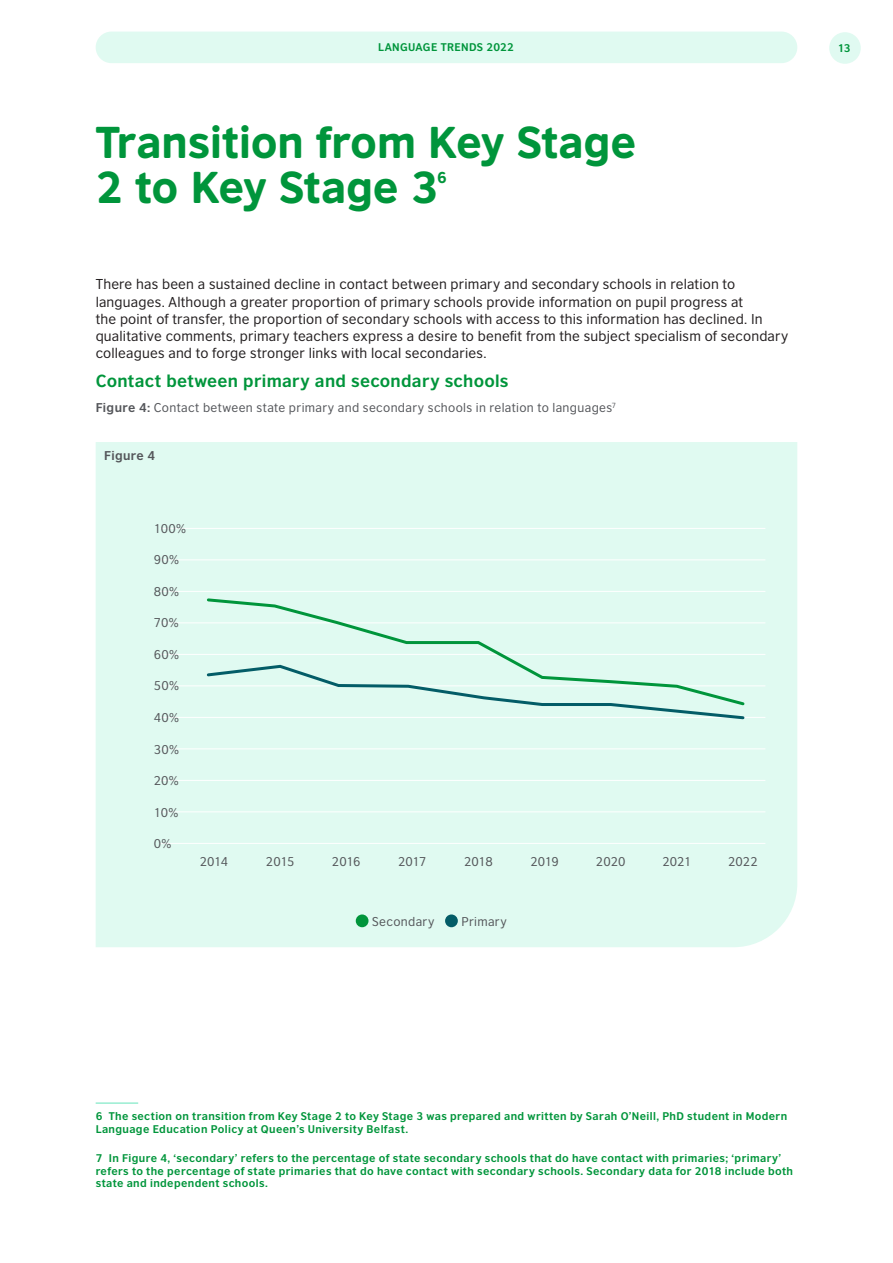
<style>
.page{position:relative;width:893px;height:1263px;background:#fff}
.page>*{position:absolute;margin:0;border:0;box-sizing:border-box;transform-origin:0 0}
.t1{font:42px/45px "British Council Sans Headline";color:#00953b}
.BODY_COPY{font:700 16.5px "British Council Sans";letter-spacing:.015em;color:#00953b}
.t2{font:14.85px "British Council Sans Headline";color:#00953b}
.BODY_COPY-2{font:13.5px/17.2px "British Council Sans";letter-spacing:.015em;color:#231f20}
.BODY_COPY-3{font:12px "British Council Sans";letter-spacing:.025em;color:#54565a}
.BODY_COPY-4{font:700 12px "British Council Sans";letter-spacing:.03em;color:#54565a}
.t3{font:700 10.5px/12.6px "British Council Sans";letter-spacing:.035em;color:#00953b}
.s1{font-weight:700}
</style>
<div class="page">
<div style="left:96px;top:32px;width:701px;height:31px;background:#e0faf1;border-radius:16px"></div>
<div style="left:829px;top:32px;width:32px;height:32px;background:#e0faf1;border-radius:50%"></div>
<hr style="left:96px;top:1102px;width:42px;height:2px;background:#99edd1">
<div style="left:96px;top:442px;width:701px;height:505px;background:#e0faf1"></div>
<hr style="left:160px;top:843px;width:605px;height:1px;background:#fff">
<hr style="left:160px;top:811px;width:605px;height:1px;background:#fff">
<hr style="left:160px;top:780px;width:605px;height:1px;background:#fff">
<hr style="left:160px;top:748px;width:605px;height:1px;background:#fff">
<hr style="left:160px;top:717px;width:605px;height:1px;background:#fff">
<hr style="left:160px;top:685px;width:605px;height:1px;background:#fff">
<hr style="left:160px;top:654px;width:605px;height:1px;background:#fff">
<hr style="left:160px;top:622px;width:605px;height:1px;background:#fff">
<hr style="left:160px;top:591px;width:605px;height:1px;background:#fff">
<hr style="left:160px;top:559px;width:605px;height:1px;background:#fff">
<hr style="left:160px;top:528px;width:605px;height:1px;background:#fff">
<div style="left:356px;top:914px;width:12px;height:13px;background:#00953b;border-radius:50%"></div>
<div style="left:445px;top:914px;width:13px;height:13px;background:#035c67;border-radius:50%"></div>
<svg style="left:205px;top:597px;width:542px;height:110px;background:#dbf7ec"></svg>
<svg style="left:205px;top:663px;width:541px;height:58px;background:#d0efe6"></svg>
<p class="t3" style="left:378px;top:40px;width:137px">LANGUAGE TRENDS 2022</p>
<p class="t3" style="left:838px;top:41px;width:14px">13</p>
<p class="t1" style="left:96px;top:118px;width:542px">Transition from Key Stage<br>2 to Key Stage 3</p>
<p class="t2" style="left:437px;top:166px;width:11px">6</p>
<p class="BODY_COPY-2" style="left:96px;top:274px;width:694px">There has been a sustained decline in contact between primary and secondary schools in relation to languages. Although a greater proportion of primary schools provide information on pupil progress at<br>the point of transfer, the proportion of secondary schools with access to this information has declined. In qualitative comments, primary teachers express a desire to benefit from the subject specialism of secondary colleagues and to forge stronger links with local secondaries.</p>
<p class="BODY_COPY" style="left:96px;top:366px;width:414px">Contact between primary and secondary schools</p>
<p class="BODY_COPY-3" style="left:96px;top:398px;width:522px"><span class="s1">Figure 4:</span> Contact between state primary and secondary schools in relation to languages<sup>7</sup></p>
<p class="BODY_COPY-4" style="left:104px;top:444px;width:53px">Figure 4</p>
<p class="BODY_COPY-3" style="left:154px;top:518px;width:34px">100%</p>
<p class="BODY_COPY-3" style="left:154px;top:550px;width:27px">90%</p>
<p class="BODY_COPY-3" style="left:154px;top:581px;width:27px">80%</p>
<p class="BODY_COPY-3" style="left:154px;top:613px;width:26px">70%</p>
<p class="BODY_COPY-3" style="left:154px;top:644px;width:27px">60%</p>
<p class="BODY_COPY-3" style="left:154px;top:676px;width:27px">50%</p>
<p class="BODY_COPY-3" style="left:154px;top:708px;width:27px">40%</p>
<p class="BODY_COPY-3" style="left:154px;top:739px;width:27px">30%</p>
<p class="BODY_COPY-3" style="left:154px;top:771px;width:27px">20%</p>
<p class="BODY_COPY-3" style="left:154px;top:802px;width:26px">10%</p>
<p class="BODY_COPY-3" style="left:154px;top:834px;width:19px">0%</p>
<p class="BODY_COPY-3" style="left:200px;top:852px;width:30px">2014</p>
<p class="BODY_COPY-3" style="left:266px;top:852px;width:30px">2015</p>
<p class="BODY_COPY-3" style="left:332px;top:852px;width:30px">2016</p>
<p class="BODY_COPY-3" style="left:398px;top:852px;width:30px">2017</p>
<p class="BODY_COPY-3" style="left:464px;top:852px;width:30px">2018</p>
<p class="BODY_COPY-3" style="left:530px;top:852px;width:30px">2019</p>
<p class="BODY_COPY-3" style="left:596px;top:852px;width:31px">2020</p>
<p class="BODY_COPY-3" style="left:662px;top:852px;width:31px">2021</p>
<p class="BODY_COPY-3" style="left:728px;top:852px;width:31px">2022</p>
<p class="BODY_COPY-3" style="left:372px;top:911px;width:64px">Secondary</p>
<p class="BODY_COPY-3" style="left:461px;top:911px;width:47px">Primary</p>
<p class="t3" style="left:96px;top:1108px;width:693px">6 The section on transition from Key Stage 2 to Key Stage 3 was prepared and written by Sarah O’Neill, PhD student in Modern<br>Language Education Policy at Queen’s University Belfast.</p>
<p class="t3" style="left:96px;top:1151px;width:699px">7 In Figure 4, ‘secondary’ refers to the percentage of state secondary schools that do have contact with primaries; ‘primary’ refers to the percentage of state primaries that do have contact with secondary schools. Secondary data for 2018 include both state and independent schools.</p>
</div>
